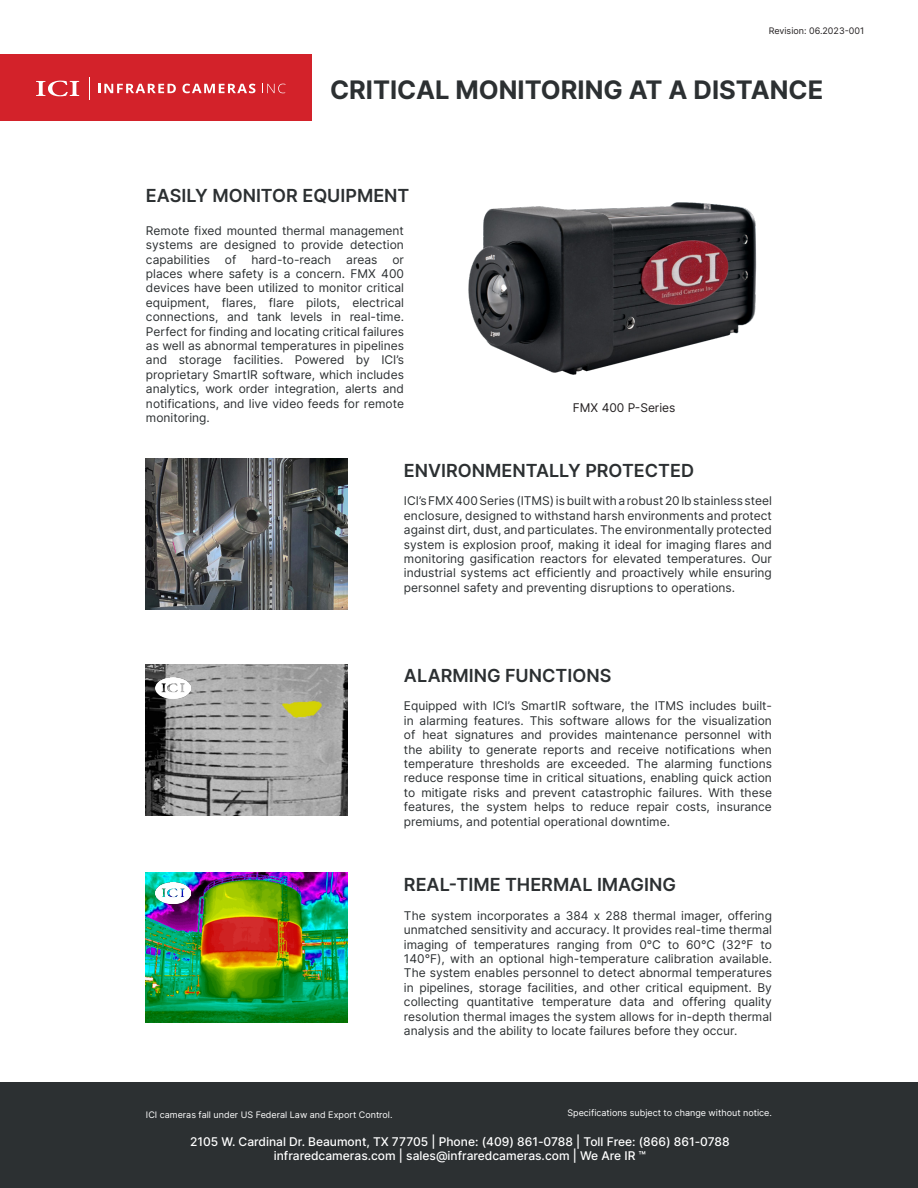
<style>
.page{position:relative;width:918px;height:1188px;background:#fff}
.page>*{position:absolute;margin:0;border:0;box-sizing:border-box;transform-origin:0 0}
.t1{font:700 25.5px "Inter";color:#2c3032}
.General_Info{font:600 18px "Inter";color:#2c3032}
.General_Info-2{font:12px/14.4px "Inter";color:#2c3032;text-align:justify}
.t2{font:500 12px "Inter";color:#fff}
.t3{font:12px "Inter";color:#231f20}
.General_Info-3{font:9px "Inter";color:#fff}
.t4{font:9px "Inter";color:#231f20}
</style>
<div class="page">
<img style="left:146px;top:872px;width:201px;height:151px">
<div style="left:0;top:1083px;width:918px;height:105px;background:#2c3032"></div>
<div style="left:0;top:54px;width:312px;height:66px;background:#d3222a"></div>
<svg style="left:36px;top:80px;width:43px;height:16px"></svg>
<svg style="left:98px;top:84px;width:78px;height:9px"></svg>
<svg style="left:182px;top:84px;width:73px;height:9px"></svg>
<svg style="left:262px;top:84px;width:24px;height:9px"></svg>
<img style="left:146px;top:458px;width:202px;height:151px">
<img style="left:468px;top:202px;width:289px;height:173px">
<img style="left:156px;top:882px;width:35px;height:21px">
<img style="left:146px;top:664px;width:201px;height:151px">
<img style="left:156px;top:678px;width:35px;height:21px">
<p class="t4" style="left:769px;top:25px;width:97px">Revision: 06.2023-001</p>
<p class="t1" style="left:330px;top:71px;width:495px">CRITICAL MONITORING AT A DISTANCE</p>
<p class="General_Info" style="left:146px;top:183px;width:265px">EASILY MONITOR EQUIPMENT</p>
<p class="General_Info-2" style="left:146px;top:223px;width:260px">Remote fixed mounted thermal management systems are designed to provide detection capabilities of hard-to-reach areas or places where safety is a concern. FMX 400 devices have been utilized to monitor critical equipment, flares, flare pilots, electrical connections, and tank levels in real-time.<br>Perfect for finding and locating critical failures as well as abnormal temperatures in pipelines and storage facilities. Powered by ICI’s proprietary SmartIR software, which includes analytics, work order integration, alerts and notifications, and live video feeds for remote monitoring.</p>
<p class="t3" style="left:573px;top:399px;width:104px">FMX 400 P-Series</p>
<p class="General_Info" style="left:404px;top:457px;width:292px">ENVIRONMENTALLY PROTECTED</p>
<p class="General_Info-2" style="left:404px;top:493px;width:370px">ICI’s FMX 400 Series (ITMS) is built with a robust 20 lb stainless steel enclosure, designed to withstand harsh environments and protect against dirt, dust, and particulates. The environmentally protected system is explosion proof, making it ideal for imaging flares and monitoring gasification reactors for elevated temperatures. Our industrial systems act efficiently and proactively while ensuring personnel safety and preventing disruptions to operations.</p>
<p class="General_Info" style="left:404px;top:662px;width:209px">ALARMING FUNCTIONS</p>
<p class="General_Info-2" style="left:404px;top:699px;width:370px">Equipped with ICI’s SmartIR software, the ITMS includes built&shy;in alarming features. This software allows for the visualization of heat signatures and provides maintenance personnel with the ability to generate reports and receive notifications when temperature thresholds are exceeded. The alarming functions reduce response time in critical situations, enabling quick action to mitigate risks and prevent catastrophic failures. With these features, the system helps to reduce repair costs, insurance premiums, and potential operational downtime.</p>
<p class="General_Info" style="left:404px;top:871px;width:274px">REAL-TIME THERMAL IMAGING</p>
<p class="General_Info-2" style="left:404px;top:908px;width:370px">The system incorporates a 384 x 288 thermal imager, offering unmatched sensitivity and accuracy. It provides real-time thermal imaging of temperatures ranging from 0°C to 60°C (32°F to 140°F), with an optional high-temperature calibration available.<br>The system enables personnel to detect abnormal temperatures in pipelines, storage facilities, and other critical equipment. By collecting quantitative temperature data and offering quality resolution thermal images the system allows for in-depth thermal analysis and the ability to locate failures before they occur.</p>
<p class="General_Info-3" style="left:146px;top:1109px;width:248px">ICI cameras fall under US Federal Law and Export Control.</p>
<p class="General_Info-3" style="left:567px;top:1106px;width:206px">Specifications subject to change without notice.</p>
<p class="t2" style="left:190px;top:1133px;width:541px">2105 W. Cardinal Dr. Beaumont, TX 77705 | Phone: (409) 861-0788 | Toll Free: (866) 861-0788</p>
<p class="t2" style="left:274px;top:1147px;width:374px">infraredcameras.com | sales@infraredcameras.com | We Are IR ™</p>
</div>
